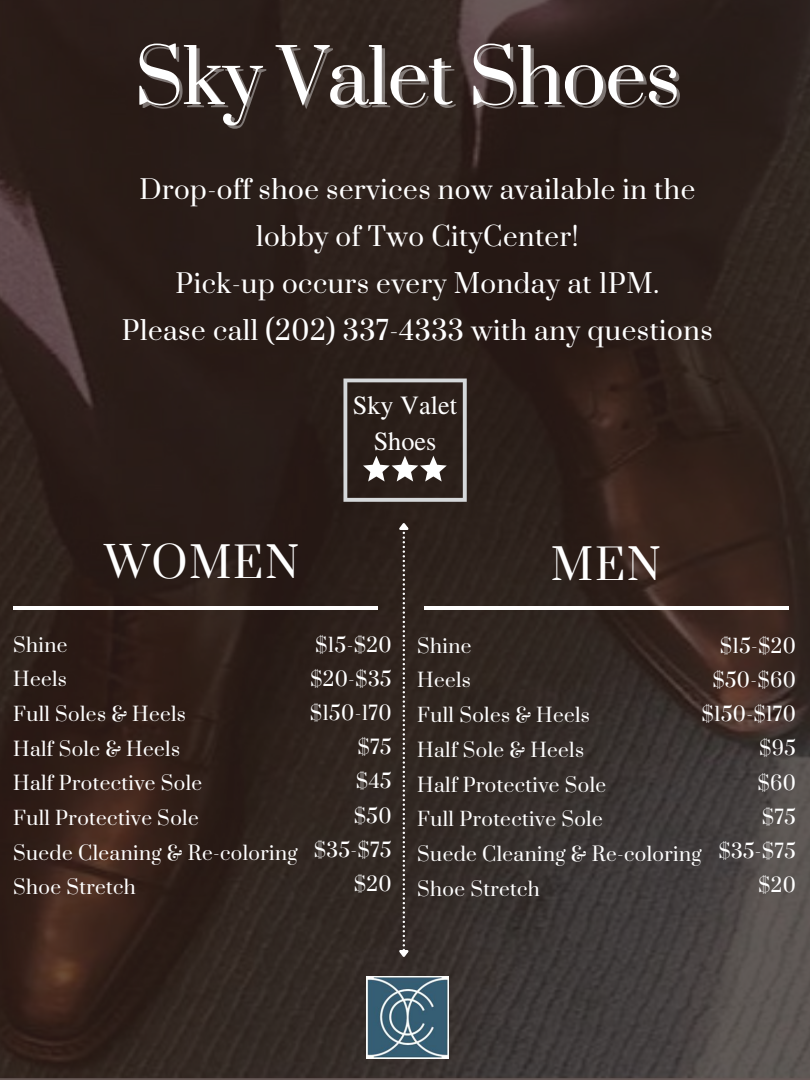
<style>
.page{position:relative;width:810px;height:1080px;background:#fff}
.page>*{position:absolute;margin:0;border:0;box-sizing:border-box;transform-origin:0 0}
.t1{font:73.69px "Prata";letter-spacing:-.015em;color:#fff}
.t2{font:41.94px "Prata";letter-spacing:.04em;color:#fff}
.t3{font:26.25px "Te X Gyre Termes";color:#fff}
.t4{font:25.94px/47.1px "Prata";letter-spacing:.02em;color:#fff;text-align:center}
.t5{font:19px "Prata";letter-spacing:.02em;color:#fff}
.t6{font:18.94px "Prata";letter-spacing:.02em;color:#fff}
.t7{font:18.88px "Prata";letter-spacing:.02em;color:#fff}
</style>
<div class="page">
<img style="left:0;top:0;width:810px;height:1080px">
<hr style="left:13px;top:606px;width:364px;height:3px;background:#fff">
<svg style="left:397px;top:520px;width:15px;height:440px;background:#3f3530"></svg>
<img style="left:366px;top:977px;width:83px;height:82px">
<svg style="left:343px;top:379px;width:124px;height:123px;background:#49403b"></svg>
<hr style="left:425px;top:606px;width:364px;height:3px;background:#fff">
<p class="t1" style="left:134px;top:31px;width:547px">Sky Valet Shoes</p>
<p class="t4" style="left:139px;top:167px;width:557px">Drop-off shoe services now available in the lobby of Two CityCenter!</p>
<p class="t4" style="left:176px;top:261px;width:485px">Pick-up occurs every Monday at 1PM.</p>
<p class="t4" style="left:122px;top:308px;width:592px">Please call (202) 337-4333 with any questions</p>
<p class="t3" style="left:353px;top:386px;width:106px">Sky Valet</p>
<p class="t3" style="left:374px;top:423px;width:64px">Shoes</p>
<p class="t2" style="left:104px;top:537px;width:196px">WOMEN</p>
<p class="t5" style="left:13px;top:633px;width:56px">Shine</p>
<p class="t5" style="left:13px;top:667px;width:55px">Heels</p>
<p class="t5" style="left:13px;top:702px;width:174px">Full Soles &amp; Heels</p>
<p class="t5" style="left:13px;top:737px;width:168px">Half Sole &amp; Heels</p>
<p class="t5" style="left:13px;top:771px;width:190px">Half Protective Sole</p>
<p class="t5" style="left:13px;top:806px;width:187px">Full Protective Sole</p>
<p class="t5" style="left:13px;top:841px;width:286px">Suede Cleaning &amp; Re-coloring</p>
<p class="t5" style="left:13px;top:876px;width:124px">Shoe Stretch</p>
<p class="t6" style="left:315px;top:633px;width:78px">$15-$20</p>
<p class="t6" style="left:310px;top:667px;width:83px">$20-$35</p>
<p class="t6" style="left:310px;top:701px;width:83px">$150-170</p>
<p class="t6" style="left:358px;top:735px;width:36px">$75</p>
<p class="t6" style="left:356px;top:770px;width:37px">$45</p>
<p class="t6" style="left:354px;top:804px;width:39px">$50</p>
<p class="t6" style="left:314px;top:838px;width:79px">$35-$75</p>
<p class="t6" style="left:354px;top:872px;width:39px">$20</p>
<p class="t2" style="left:551px;top:538px;width:112px">MEN</p>
<p class="t7" style="left:720px;top:634px;width:78px">$15-$20</p>
<p class="t7" style="left:712px;top:668px;width:85px">$50-$60</p>
<p class="t7" style="left:702px;top:703px;width:96px">$150-$170</p>
<p class="t7" style="left:759px;top:737px;width:38px">$95</p>
<p class="t7" style="left:757px;top:771px;width:40px">$60</p>
<p class="t7" style="left:762px;top:805px;width:35px">$75</p>
<p class="t7" style="left:718px;top:839px;width:79px">$35-$75</p>
<p class="t7" style="left:758px;top:874px;width:39px">$20</p>
<p class="t5" style="left:417px;top:634px;width:56px">Shine</p>
<p class="t5" style="left:417px;top:669px;width:55px">Heels</p>
<p class="t5" style="left:417px;top:703px;width:174px">Full Soles &amp; Heels</p>
<p class="t5" style="left:417px;top:738px;width:168px">Half Sole &amp; Heels</p>
<p class="t5" style="left:417px;top:773px;width:190px">Half Protective Sole</p>
<p class="t5" style="left:417px;top:807px;width:187px">Full Protective Sole</p>
<p class="t5" style="left:417px;top:842px;width:286px">Suede Cleaning &amp; Re-coloring</p>
<p class="t5" style="left:417px;top:877px;width:124px">Shoe Stretch</p>
</div>
